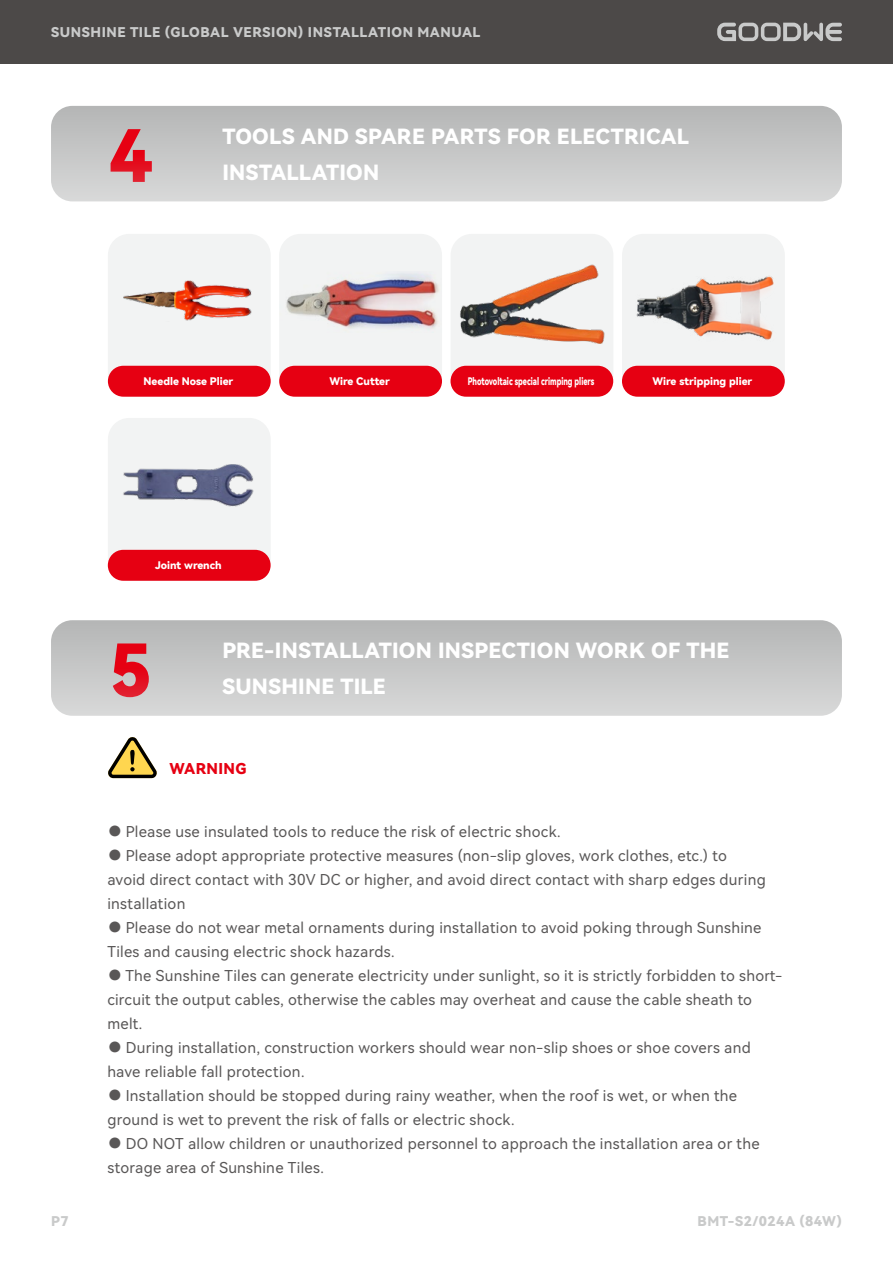
<style>
.page{position:relative;width:893px;height:1263px;background:#fff}
.page>*{position:absolute;margin:0;border:0;box-sizing:border-box;transform-origin:0 0}
.t1{font:72px "Harmony OS Sans SC Black";color:#e60012}
.标题_大{font:21px/36px "Harmony OS Sans SC Black";letter-spacing:.01em;color:#fff}
.正文{font:15px/24px "Harmony OS Sans SC";letter-spacing:.02em;color:#595757}
.小标题{font:15px "Harmony OS Sans SC Black";letter-spacing:.02em;color:#e60012}
.t2{font:13.5px "Harmony OS Sans SC Black";letter-spacing:.04em;color:#c9caca}
.名称{font:10.5px "Harmony OS Sans SC Black";color:#fff}
.名称-2{font:10.5px "Harmony OS Sans SC Black";color:#fff;scale:.7 1}
</style>
<div class="page">
<div style="left:0;top:0;width:893px;height:64px;background:#4c4948"></div>
<svg style="left:717px;top:23px;width:125px;height:18px"></svg>
<div style="left:451px;top:234px;width:162px;height:163px;background:#f2f3f3;border-radius:21px"></div>
<img style="left:460px;top:264px;width:145px;height:80px">
<div style="left:622px;top:234px;width:163px;height:163px;background:#f2f3f3;border-radius:21px"></div>
<img style="left:636px;top:276px;width:138px;height:64px">
<div style="left:108px;top:418px;width:163px;height:163px;background:#f2f3f3;border-radius:21px"></div>
<img style="left:114px;top:464px;width:151px;height:89px">
<div style="left:108px;top:234px;width:163px;height:163px;background:#f2f3f3;border-radius:21px"></div>
<img style="left:123px;top:280px;width:129px;height:41px">
<div style="left:279px;top:234px;width:163px;height:163px;background:#f2f3f3;border-radius:21px"></div>
<img style="left:286px;top:273px;width:153px;height:57px">
<div style="left:108px;top:366px;width:163px;height:31px;background:#e60012;border-radius:15px"></div>
<div style="left:279px;top:366px;width:163px;height:31px;background:#e60012;border-radius:15px"></div>
<div style="left:450px;top:366px;width:163px;height:31px;background:#e60012;border-radius:15px"></div>
<div style="left:622px;top:366px;width:163px;height:31px;background:#e60012;border-radius:15px"></div>
<div style="left:108px;top:550px;width:163px;height:31px;background:#e60012;border-radius:15px"></div>
<div style="left:51px;top:106px;width:791px;height:95px;background:linear-gradient(to bottom,#b4b6b6,#d8d9d9);border-radius:21px"></div>
<div style="left:51px;top:620px;width:791px;height:96px;background:linear-gradient(to bottom,#b4b5b5,#d8d9d9);border-radius:21px"></div>
<svg style="left:108px;top:737px;width:49px;height:41px"></svg>
<p class="t2" style="left:51px;top:23px;width:431px">SUNSHINE TILE（GLOBAL VERSION）INSTALLATION MANUAL</p>
<h1 class="t1" style="left:108px;top:106px;width:46px">4</h1>
<p class="标题_大" style="left:222px;top:118px;width:468px">TOOLS AND SPARE PARTS FOR ELECTRICAL<br>INSTALLATION</p>
<p class="名称" style="left:143px;top:374px;width:91px">Needle Nose Plier</p>
<p class="名称" style="left:329px;top:374px;width:62px">Wire Cutter</p>
<p class="名称-2" style="left:468px;top:374px;width:182px">Photovoltaic special crimping pliers</p>
<p class="名称" style="left:652px;top:374px;width:101px">Wire stripping plier</p>
<p class="名称" style="left:155px;top:558px;width:68px">Joint wrench</p>
<h1 class="t1" style="left:108px;top:620px;width:46px">5</h1>
<p class="标题_大" style="left:222px;top:632px;width:509px">PRE-INSTALLATION INSPECTION WORK OF THE<br>SUNSHINE TILE</p>
<p class="小标题" style="left:169px;top:758px;width:78px">WARNING</p>
<p class="t2" style="left:51px;top:1212px;width:19px">P7</p>
<p class="正文" style="left:107px;top:819px;width:455px">● Please use insulated tools to reduce the risk of electric shock.</p>
<p class="正文" style="left:107px;top:843px;width:660px">● Please adopt appropriate protective measures (non-slip gloves, work clothes, etc.) to avoid direct contact with 30V DC or higher, and avoid direct contact with sharp edges during installation</p>
<p class="正文" style="left:107px;top:915px;width:655px">● Please do not wear metal ornaments during installation to avoid poking through Sunshine<br>Tiles and causing electric shock hazards.</p>
<p class="正文" style="left:107px;top:963px;width:677px">● The Sunshine Tiles can generate electricity under sunlight, so it is strictly forbidden to short&shy;circuit the output cables, otherwise the cables may overheat and cause the cable sheath to melt.</p>
<p class="正文" style="left:107px;top:1035px;width:645px">● During installation, construction workers should wear non-slip shoes or shoe covers and have reliable fall protection.</p>
<p class="正文" style="left:107px;top:1083px;width:631px">● Installation should be stopped during rainy weather, when the roof is wet, or when the ground is wet to prevent the risk of falls or electric shock.</p>
<p class="正文" style="left:107px;top:1131px;width:654px">● DO NOT allow children or unauthorized personnel to approach the installation area or the storage area of Sunshine Tiles.</p>
<p class="t2" style="left:697px;top:1212px;width:146px">BMT-S2/024A（84W)</p>
</div>
